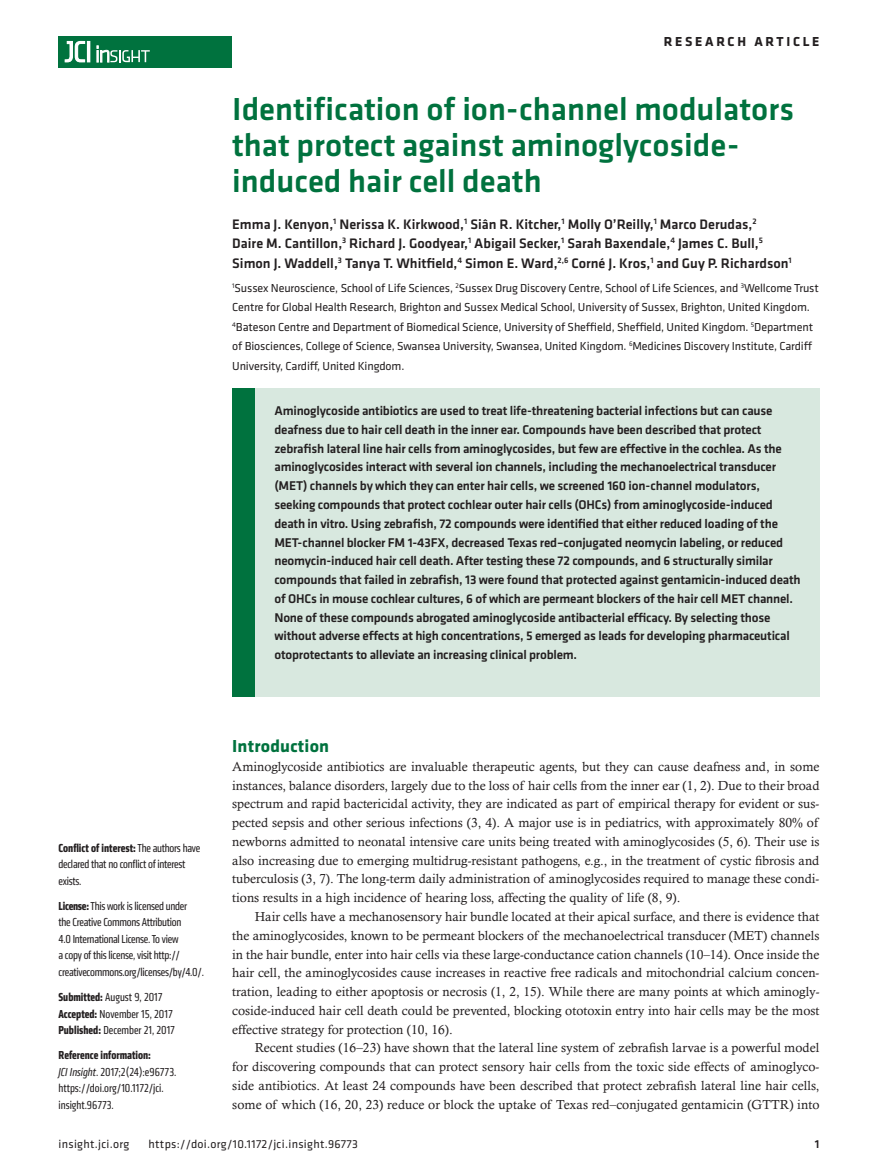
<style>
.page{position:relative;width:878px;height:1175px;background:#fff}
.page>*{position:absolute;margin:0;border:0;box-sizing:border-box;transform-origin:0 0}
.t1{font:500 33px/36px "Klavika Basic";color:#00723e}
.t2{font:700 18px "Klavika";letter-spacing:.01em;color:#00723e}
.t3{font:500 14.25px/19.5px "Klavika Basic";color:#231f20}
.t4{font:700 13.5px "Klavika Basic";letter-spacing:.2em;color:#231f20}
.t5{font:13.2px/18.8px "Calisto MT Std";color:#231f20;text-align:justify}
.t6{font:500 13.2px/18.8px "Klavika Basic";letter-spacing:-.015em;color:#231f20}
.t7{font:12px/19.5px "Klavika";letter-spacing:-.01em;color:#231f20}
.t8{font:condensed 12px/16.5px "Klavika";letter-spacing:-.02em;color:#231f20}
.t9{font:condensed 12px/16.5px "Klavika";color:#231f20}
.t10{font:12px "Klavika Basic";letter-spacing:.025em;color:#231f20}
.t11{font:500 12px "Klavika Basic";color:#231f20}
.s1{font-weight:700}
.s2{font-style:italic}
</style>
<div class="page">
<div style="left:59px;top:36px;width:173px;height:31px;background:#00723e"></div>
<hr style="left:87px;top:41px;width:3px;height:21px;background:#fff">
<svg style="left:64px;top:41px;width:21px;height:22px"></svg>
<svg style="left:97px;top:46px;width:53px;height:16px"></svg>
<div style="left:232px;top:388px;width:587px;height:308px;background:#d8e8df"></div>
<div style="left:232px;top:388px;width:22px;height:308px;background:#00723e"></div>
<p class="t4" style="left:663px;top:32px;width:157px">RESEARCH ARTICLE</p>
<h1 class="t1" style="left:232px;top:91px;width:563px">Identification of ion-channel modulators that protect against aminoglycoside&shy;induced hair cell death</h1>
<p class="t3" style="left:232px;top:214px;width:561px">Emma J. Kenyon,<sup>1</sup> Nerissa K. Kirkwood,<sup>1</sup> Siân R. Kitcher,<sup>1</sup> Molly O’Reilly,<sup>1</sup> Marco Derudas,<sup>2<br></sup>Daire M. Cantillon,<sup>3</sup> Richard J. Goodyear,<sup>1</sup> Abigail Secker,<sup>1</sup> Sarah Baxendale,<sup>4</sup> James C. Bull,<sup>5<br></sup>Simon J. Waddell,<sup>3</sup> Tanya T. Whitfield,<sup>4</sup> Simon E. Ward,<sup>2,6</sup> Corné J. Kros,<sup>1</sup> and Guy P. Richardson<sup>1</sup></p>
<p class="t7" style="left:232px;top:277px;width:588px"><sup>1</sup>Sussex Neuroscience, School of Life Sciences, <sup>2</sup>Sussex Drug Discovery Centre, School of Life Sciences, and <sup>3</sup>Wellcome Trust Centre for Global Health Research, Brighton and Sussex Medical School, University of Sussex, Brighton, United Kingdom.<br><sup>4</sup>Bateson Centre and Department of Biomedical Science, University of Sheffield, Sheffield, United Kingdom. <sup>5</sup>Department of Biosciences, College of Science, Swansea University, Swansea, United Kingdom. <sup>6</sup>Medicines Discovery Institute, Cardiff University, Cardiff, United Kingdom.</p>
<p class="t6" style="left:274px;top:401px;width:528px">Aminoglycoside antibiotics are used to treat life-threatening bacterial infections but can cause deafness due to hair cell death in the inner ear. Compounds have been described that protect zebrafish lateral line hair cells from aminoglycosides, but few are effective in the cochlea. As the aminoglycosides interact with several ion channels, including the mechanoelectrical transducer (MET) channels by which they can enter hair cells, we screened 160 ion-channel modulators, seeking compounds that protect cochlear outer hair cells (OHCs) from aminoglycoside-induced death in vitro. Using zebrafish, 72 compounds were identified that either reduced loading of the MET-channel blocker FM 1-43FX, decreased Texas red–conjugated neomycin labeling, or reduced neomycin-induced hair cell death. After testing these 72 compounds, and 6 structurally similar compounds that failed in zebrafish, 13 were found that protected against gentamicin-induced death of OHCs in mouse cochlear cultures, 6 of which are permeant blockers of the hair cell MET channel.<br>None of these compounds abrogated aminoglycoside antibacterial efficacy. By selecting those without adverse effects at high concentrations, 5 emerged as leads for developing pharmaceutical otoprotectants to alleviate an increasing clinical problem.</p>
<p class="t8" style="left:59px;top:839px;width:143px"><span class="s1">Conflict of interest:</span> The authors have declared that no conflict of interest exists.</p>
<p class="t8" style="left:59px;top:897px;width:147px"><span class="s1">License:</span> This work is licensed under<br>the Creative Commons Attribution<br>4.0 International License. To view<br>a copy of this license, visit http:// creativecommons.org/licenses/by/4.0/.</p>
<p class="t9" style="left:59px;top:988px;width:118px"><span class="s1">Submitted:</span> August 9, 2017<br><span class="s1">Accepted:</span> November 15, 2017<br><span class="s1">Published:</span> December 21, 2017</p>
<p class="t9" style="left:59px;top:1046px;width:119px"><span class="s1">Reference information:<br></span><span class="s2">JCI Insight</span>. 2017;2(24):e96773. https://doi.org/10.1172/jci. insight.96773.</p>
<h2 class="t2" style="left:232px;top:733px;width:98px">Introduction</h2>
<p class="t5" style="left:232px;top:757px;width:588px">Aminoglycoside antibiotics are invaluable therapeutic agents, but they can cause deafness and, in some instances, balance disorders, largely due to the loss of hair cells from the inner ear (1, 2). Due to their broad spectrum and rapid bactericidal activity, they are indicated as part of empirical therapy for evident or sus&shy;pected sepsis and other serious infections (3, 4). A major use is in pediatrics, with approximately 80% of newborns admitted to neonatal intensive care units being treated with aminoglycosides (5, 6). Their use is also increasing due to emerging multidrug-resistant pathogens, e.g., in the treatment of cystic fibrosis and tuberculosis (3, 7). The long-term daily administration of aminoglycosides required to manage these condi&shy;tions results in a high incidence of hearing loss, affecting the quality of life (8, 9).</p>
<p class="t5" style="left:232px;top:907px;width:588px;text-indent:22px">Hair cells have a mechanosensory hair bundle located at their apical surface, and there is evidence that the aminoglycosides, known to be permeant blockers of the mechanoelectrical transducer (MET) channels in the hair bundle, enter into hair cells via these large-conductance cation channels (10–14). Once inside the hair cell, the aminoglycosides cause increases in reactive free radicals and mitochondrial calcium concen&shy;tration, leading to either apoptosis or necrosis (1, 2, 15). While there are many points at which aminogly&shy;coside-induced hair cell death could be prevented, blocking ototoxin entry into hair cells may be the most effective strategy for protection (10, 16).</p>
<p class="t5" style="left:232px;top:1038px;width:588px;text-indent:22px">Recent studies (16–23) have shown that the lateral line system of zebrafish larvae is a powerful model for discovering compounds that can protect sensory hair cells from the toxic side effects of aminoglyco&shy;side antibiotics. At least 24 compounds have been described that protect zebrafish lateral line hair cells, some of which (16, 20, 23) reduce or block the uptake of Texas red–conjugated gentamicin (GTTR) into</p>
<p class="t10" style="left:58px;top:1135px;width:72px">insight.jci.org</p>
<p class="t10" style="left:148px;top:1135px;width:211px">https://doi.org/10.1172/jci.insight.96773</p>
<p class="t11" style="left:814px;top:1135px;width:6px">1</p>
</div>
